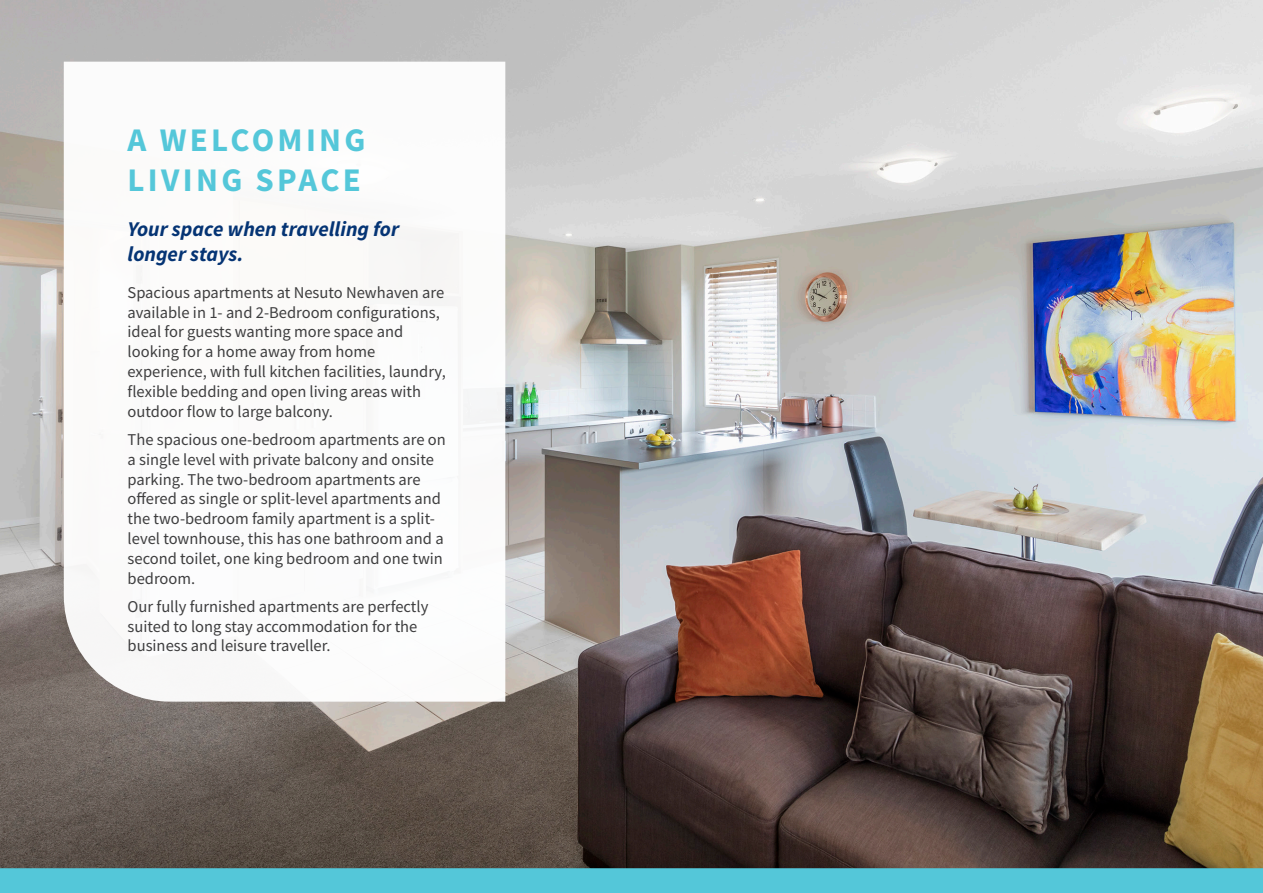
<style>
.page{position:relative;width:1263px;height:893px;background:#fff}
.page>*{position:absolute;margin:0;border:0;box-sizing:border-box;transform-origin:0 0}
.Aqua_Header{font:700 33px/39.6px "Source Sans Pro";letter-spacing:.1em;color:#54c7d9}
.Intro{font:italic 700 21px/25.2px "Source Sans Pro";color:#053474}
.Body{font:16.5px/19.8px "Source Sans Pro";color:#3e3e3f}
</style>
<div class="page">
<img style="left:0;top:0;width:1263px;height:765px">
<svg style="left:0;top:765px;width:1263px;height:128px;background:#525d59"></svg>
<svg style="left:64px;top:62px;width:441px;height:640px"></svg>
<p class="Aqua_Header" style="left:128px;top:120px;width:239px">A WELCOMING<br>LIVING SPACE</p>
<p class="Intro" style="left:128px;top:216px;width:273px">Your space when travelling for longer stays.</p>
<p class="Body" style="left:128px;top:282px;width:320px">Spacious apartments at Nesuto Newhaven are available in 1- and 2-Bedroom configurations, ideal for guests wanting more space and looking for a home away from home experience, with full kitchen facilities, laundry, flexible bedding and open living areas with outdoor flow to large balcony.</p>
<p class="Body" style="left:128px;top:429px;width:320px">The spacious one-bedroom apartments are on a single level with private balcony and onsite parking. The two-bedroom apartments are offered as single or split-level apartments and the two-bedroom family apartment is a split&shy;level townhouse, this has one bathroom and a second toilet, one king bedroom and one twin bedroom.</p>
<p class="Body" style="left:128px;top:596px;width:302px">Our fully furnished apartments are perfectly suited to long stay accommodation for the business and leisure traveller.</p>
</div>
